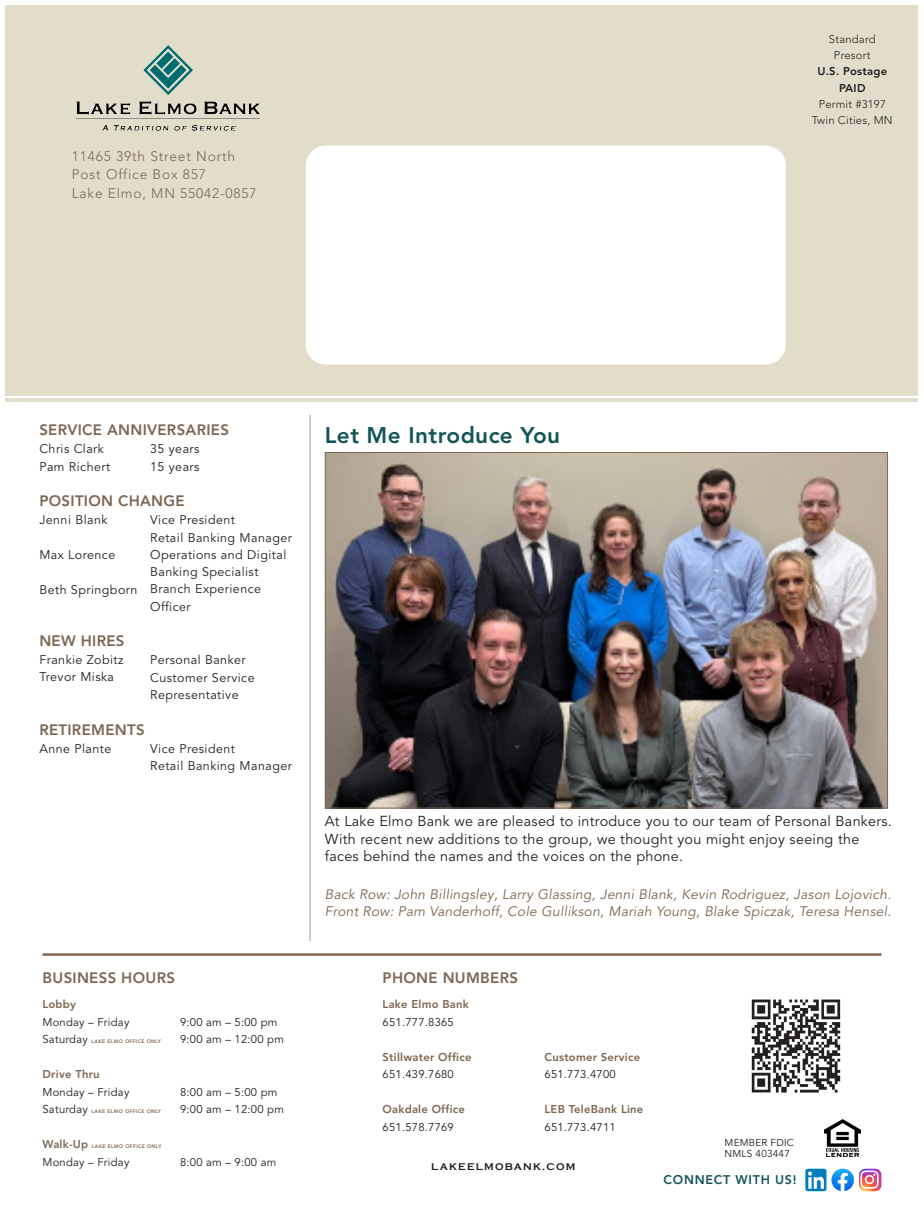
<style>
.page{position:relative;width:924px;height:1229px;background:#fff}
.page>*{position:absolute;margin:0;border:0;box-sizing:border-box;transform-origin:0 0}
.t1{font:800 22.5px "Avenir";letter-spacing:.02em;color:#125458}
.t2{font:800 15px "Avenir";letter-spacing:.02em;color:#7d6652}
.Paragraph_Copy{font:14.38px/17.5px "Avenir";letter-spacing:.02em;color:#231f20}
.Photo_Description{font:italic 13.75px "Avenir LT Pro";letter-spacing:.02em;color:#7d6652}
.t3{font:300 13.75px "Avenir";letter-spacing:.06em;color:#7d6652}
.t4{font:12.5px/16.2px "Avenir";letter-spacing:.035em;color:#231f20}
.t5{font:800 12.5px "Avenir";letter-spacing:.06em;color:#125458}
.t6{font:11.25px "Avenir";letter-spacing:.02em;color:#231f20}
.t7{font:800 11.25px "Avenir";letter-spacing:.02em;color:#7d6652}
.t8{font:300 11.25px "Avenir";letter-spacing:.02em;color:#231f20}
.t9{font:800 11.25px "Avenir";letter-spacing:.02em;color:#231f20}
.t10{font:10px "Avenir";letter-spacing:.02em;color:#231f20}
.t11{font:700 10px "Copperplate Gothic";letter-spacing:.12em;color:#231f20}
.t12{font:800 5px "Avenir";letter-spacing:.07em;color:#7d6652}
</style>
<div class="page">
<div style="left:6px;top:6px;width:912px;height:390px;background:#e2ddca"></div>
<hr style="left:6px;top:398px;width:912px;height:4px;background:#e2ddca">
<div style="left:306px;top:146px;width:480px;height:218px;background:#fff;border-radius:20px"></div>
<img style="left:76px;top:46px;width:183px;height:85px">
<img style="left:805px;top:1168px;width:21px;height:23px">
<img style="left:831px;top:1168px;width:23px;height:23px;border-radius:11px">
<img style="left:859px;top:1168px;width:22px;height:23px">
<img style="left:824px;top:1119px;width:37px;height:37px">
<img style="left:751px;top:999px;width:90px;height:94px">
<hr style="left:42px;top:953px;width:839px;height:3px;background:#7d6652">
<hr style="left:309px;top:415px;width:2px;height:526px;background:#7d6652">
<img style="left:327px;top:454px;width:559px;height:352px">
<p class="t3" style="left:72px;top:146px;width:165px">11465 39th Street North</p>
<p class="t3" style="left:72px;top:164px;width:136px">Post Office Box 857</p>
<p class="t3" style="left:72px;top:183px;width:186px">Lake Elmo, MN 55042-0857</p>
<p class="t8" style="left:829px;top:31px;width:48px">Standard</p>
<p class="t8" style="left:834px;top:47px;width:38px">Presort</p>
<p class="t9" style="left:817px;top:63px;width:71px">U.S. Postage</p>
<p class="t9" style="left:839px;top:80px;width:28px">PAID</p>
<p class="t8" style="left:818px;top:96px;width:69px">Permit #3197</p>
<p class="t8" style="left:812px;top:112px;width:82px">Twin Cities, MN</p>
<p class="t2" style="left:39px;top:419px;width:191px">SERVICE ANNIVERSARIES</p>
<p class="t4" style="left:39px;top:441px;width:66px">Chris Clark</p>
<p class="t4" style="left:39px;top:459px;width:72px">Pam Richert</p>
<p class="t4" style="left:150px;top:441px;width:51px">35 years</p>
<p class="t4" style="left:150px;top:459px;width:51px">15 years</p>
<p class="t2" style="left:39px;top:490px;width:147px">POSITION CHANGE</p>
<p class="t4" style="left:39px;top:512px;width:70px">Jenni Blank</p>
<p class="t4" style="left:39px;top:547px;width:77px">Max Lorence</p>
<p class="t4" style="left:39px;top:582px;width:99px">Beth Springborn</p>
<p class="t2" style="left:39px;top:630px;width:87px">NEW HIRES</p>
<p class="t4" style="left:150px;top:512px;width:86px">Vice President</p>
<p class="t4" style="left:150px;top:530px;width:143px">Retail Banking Manager</p>
<p class="t4" style="left:150px;top:547px;width:138px">Operations and Digital<br>Banking Specialist</p>
<p class="t4" style="left:150px;top:581px;width:112px">Branch Experience</p>
<p class="t4" style="left:150px;top:598px;width:42px">Officer</p>
<p class="t4" style="left:39px;top:652px;width:86px">Frankie Zobitz<br>Trevor Miska</p>
<p class="t4" style="left:150px;top:652px;width:97px">Personal Banker</p>
<p class="t4" style="left:150px;top:670px;width:106px">Customer Service</p>
<p class="t4" style="left:150px;top:687px;width:90px">Representative</p>
<p class="t2" style="left:39px;top:719px;width:107px">RETIREMENTS</p>
<p class="t4" style="left:39px;top:741px;width:73px">Anne Plante</p>
<p class="t4" style="left:150px;top:741px;width:86px">Vice President</p>
<p class="t4" style="left:150px;top:758px;width:143px">Retail Banking Manager</p>
<p class="t1" style="left:325px;top:419px;width:237px">Let Me Introduce You</p>
<p class="Paragraph_Copy" style="left:325px;top:813px;width:568px">At Lake Elmo Bank we are pleased to introduce you to our team of Personal Bankers.<br>With recent new additions to the group, we thought you might enjoy seeing the faces behind the names and the voices on the phone.</p>
<p class="Photo_Description" style="left:325px;top:886px;width:568px">Back Row: John Billingsley, Larry Glassing, Jenni Blank, Kevin Rodriguez, Jason Lojovich.</p>
<p class="Photo_Description" style="left:325px;top:903px;width:568px">Front Row: Pam Vanderhoff, Cole Gullikson, Mariah Young, Blake Spiczak, Teresa Hensel.</p>
<p class="t2" style="left:42px;top:967px;width:134px">BUSINESS HOURS</p>
<p class="t2" style="left:382px;top:967px;width:137px">PHONE NUMBERS</p>
<p class="t7" style="left:42px;top:996px;width:35px">Lobby</p>
<p class="t6" style="left:42px;top:1013px;width:88px">Monday – Friday</p>
<p class="t6" style="left:42px;top:1031px;width:47px">Saturday</p>
<p class="t12" style="left:91px;top:1038px;width:71px">LAKE ELMO OFFICE ONLY</p>
<p class="t7" style="left:42px;top:1066px;width:59px">Drive Thru</p>
<p class="t6" style="left:42px;top:1083px;width:88px">Monday – Friday</p>
<p class="t6" style="left:42px;top:1101px;width:47px">Saturday</p>
<p class="t12" style="left:91px;top:1108px;width:71px">LAKE ELMO OFFICE ONLY</p>
<p class="t7" style="left:42px;top:1136px;width:47px">Walk-Up</p>
<p class="t12" style="left:92px;top:1143px;width:71px">LAKE ELMO OFFICE ONLY</p>
<p class="t6" style="left:42px;top:1153px;width:88px">Monday – Friday</p>
<p class="t6" style="left:180px;top:1013px;width:99px">9:00 am – 5:00 pm</p>
<p class="t6" style="left:180px;top:1031px;width:105px">9:00 am – 12:00 pm</p>
<p class="t6" style="left:180px;top:1083px;width:99px">8:00 am – 5:00 pm</p>
<p class="t6" style="left:180px;top:1101px;width:105px">9:00 am – 12:00 pm</p>
<p class="t6" style="left:180px;top:1153px;width:98px">8:00 am – 9:00 am</p>
<p class="t7" style="left:382px;top:996px;width:88px">Lake Elmo Bank</p>
<p class="t6" style="left:382px;top:1013px;width:73px">651.777.8365</p>
<p class="t7" style="left:382px;top:1048px;width:90px">Stillwater Office</p>
<p class="t6" style="left:382px;top:1066px;width:73px">651.439.7680</p>
<p class="t7" style="left:382px;top:1101px;width:84px">Oakdale Office</p>
<p class="t6" style="left:382px;top:1118px;width:73px">651.578.7769</p>
<p class="t7" style="left:544px;top:1048px;width:97px">Customer Service</p>
<p class="t6" style="left:544px;top:1066px;width:73px">651.773.4700</p>
<p class="t7" style="left:544px;top:1101px;width:100px">LEB TeleBank Line</p>
<p class="t6" style="left:544px;top:1118px;width:73px">651.773.4711</p>
<p class="t11" style="left:431px;top:1161px;width:146px">LAKEELMOBANK.COM</p>
<p class="t10" style="left:724px;top:1135px;width:71px">MEMBER FDIC</p>
<p class="t10" style="left:724px;top:1146px;width:67px">NMLS 403447</p>
<p class="t5" style="left:663px;top:1170px;width:134px">CONNECT WITH US!</p>
</div>
